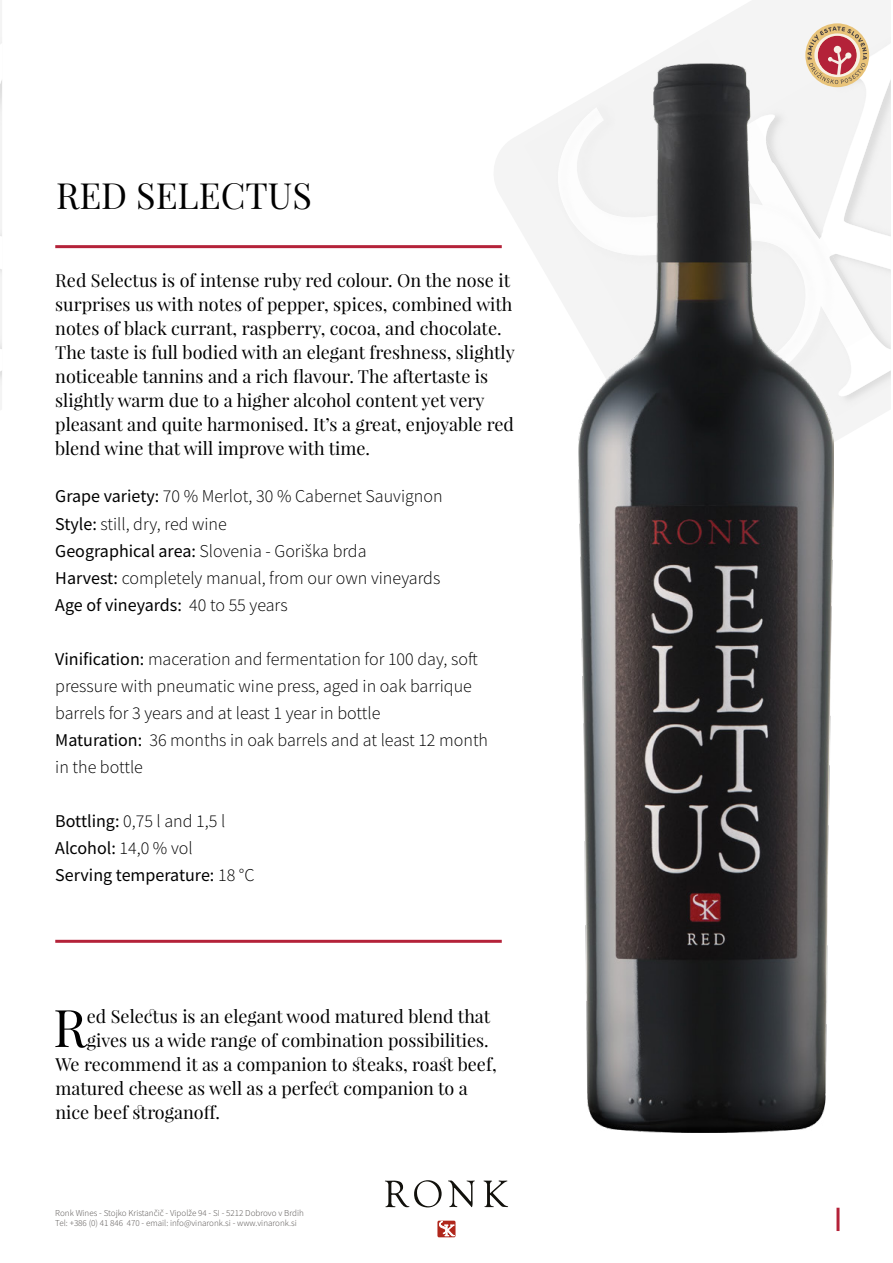
<style>
.page{position:relative;width:893px;height:1263px;background:#fff}
.page>*{position:absolute;margin:0;border:0;box-sizing:border-box;transform-origin:0 0}
.t1{font:51.9px "Playfair Display";color:#000}
.t2{font:36px "Playfair Display";color:#000}
.t3{font:18px/24px "Playfair Display";color:#000}
.t4{font:300 18px/27px "Source Sans Pro";color:#000}
.t5{font:18px/27px "Source Sans Pro";color:#000}
.t6{font:300 9px/10.8px "Source Sans Pro";color:#524e4c}
.s1{font-weight:400}
.s2{font-weight:300}
</style>
<div class="page">
<svg style="left:488px;top:0;width:402px;height:516px"></svg>
<img style="left:833px;top:397px;width:57px;height:19px">
<svg style="left:690px;top:28px;width:201px;height:369px;fill:#f3f3f3"></svg>
<img style="left:524px;top:40px;width:283px;height:397px">
<img style="left:833px;top:117px;width:43px;height:252px">
<img style="left:833px;top:121px;width:39px;height:227px">
<img style="left:544px;top:107px;width:13px;height:264px">
<svg style="left:557px;top:107px;width:21px;height:264px;fill:#f4f4f4"></svg>
<svg style="left:0;top:0;width:2px;height:410px"></svg>
<hr style="left:836px;top:1208px;width:3px;height:23px;background:#b42239">
<svg style="left:448px;top:1180px;width:27px;height:27px"></svg>
<svg style="left:385px;top:1180px;width:57px;height:27px"></svg>
<svg style="left:484px;top:1180px;width:24px;height:27px"></svg>
<div style="left:437px;top:1221px;width:18px;height:16px;background:#b0271c;border-radius:2px"></div>
<svg style="left:439px;top:1221px;width:16px;height:15px"></svg>
<svg style="left:805px;top:23px;width:64px;height:64px"></svg>
<svg style="left:807px;top:26px;width:60px;height:58px;background:#d09582"></svg>
<img style="left:578px;top:64px;width:255px;height:1069px">
<hr style="left:55px;top:245px;width:447px;height:3px;background:#b42239">
<hr style="left:55px;top:940px;width:447px;height:3px;background:#b42239">
<h2 class="t2" style="left:56px;top:173px;width:257px">RED SELECTUS</h2>
<p class="t3" style="left:55px;top:269px;width:461px">Red Selectus is of intense ruby red colour. On the nose it surprises us with notes of pepper, spices, combined with notes of black currant, raspberry, cocoa, and chocolate.<br>The taste is full bodied with an elegant freshness, slightly noticeable tannins and a rich flavour. The aftertaste is slightly warm due to a higher alcohol content yet very pleasant and quite harmonised. It’s a great, enjoyable red blend wine that will improve with time.</p>
<p class="t4" style="left:55px;top:483px;width:389px"><span class="s1">Grape variety:</span> 70 % Merlot, 30 % Cabernet Sauvignon <span class="s1">Style:</span> still, dry, red wine<br><span class="s1">Geographical area:</span> Slovenia - Goriška brda<br><span class="s1">Harvest:</span> completely manual, from our own vineyards <span class="s1">Age of vineyards:</span> 40 to 55 years</p>
<p class="t4" style="left:55px;top:645px;width:434px"><span class="s1">Vinification:</span> maceration and fermentation for 100 day, soft pressure with pneumatic wine press, aged in oak barrique barrels for 3 years and at least 1 year in bottle<br><span class="s1">Maturation:</span> 36 months in oak barrels and at least 12 month in the bottle</p>
<p class="t5" style="left:55px;top:807px;width:201px">Bottling: <span class="s2">0,75 l and 1,5 l<br></span>Alcohol: <span class="s2">14,0 % vol<br></span>Serving temperature: <span class="s2">18 °C</span></p>
<h1 class="t1" style="left:53px;top:995px;width:35px">R</h1>
<p class="t3" style="left:87px;top:1004px;width:405px">ed Selectus is an elegant wood matured blend that</p>
<p class="t3" style="left:87px;top:1028px;width:403px">gives us a wide range of combination possibilities.</p>
<p class="t3" style="left:55px;top:1052px;width:443px">We recommend it as a companion to steaks, roast beef,</p>
<p class="t3" style="left:55px;top:1076px;width:414px">matured cheese as well as a perfect companion to a</p>
<p class="t3" style="left:55px;top:1100px;width:166px">nice beef stroganoff.</p>
<p class="t6" style="left:55px;top:1207px;width:250px">Ronk Wines - Stojko Kristančič - Vipolže 94 - SI - 5212 Dobrovo v Brdih<br>Tel: +386 (0) 41 846 470 - email: info@vinaronk.si - www.vinaronk.si</p>
</div>
